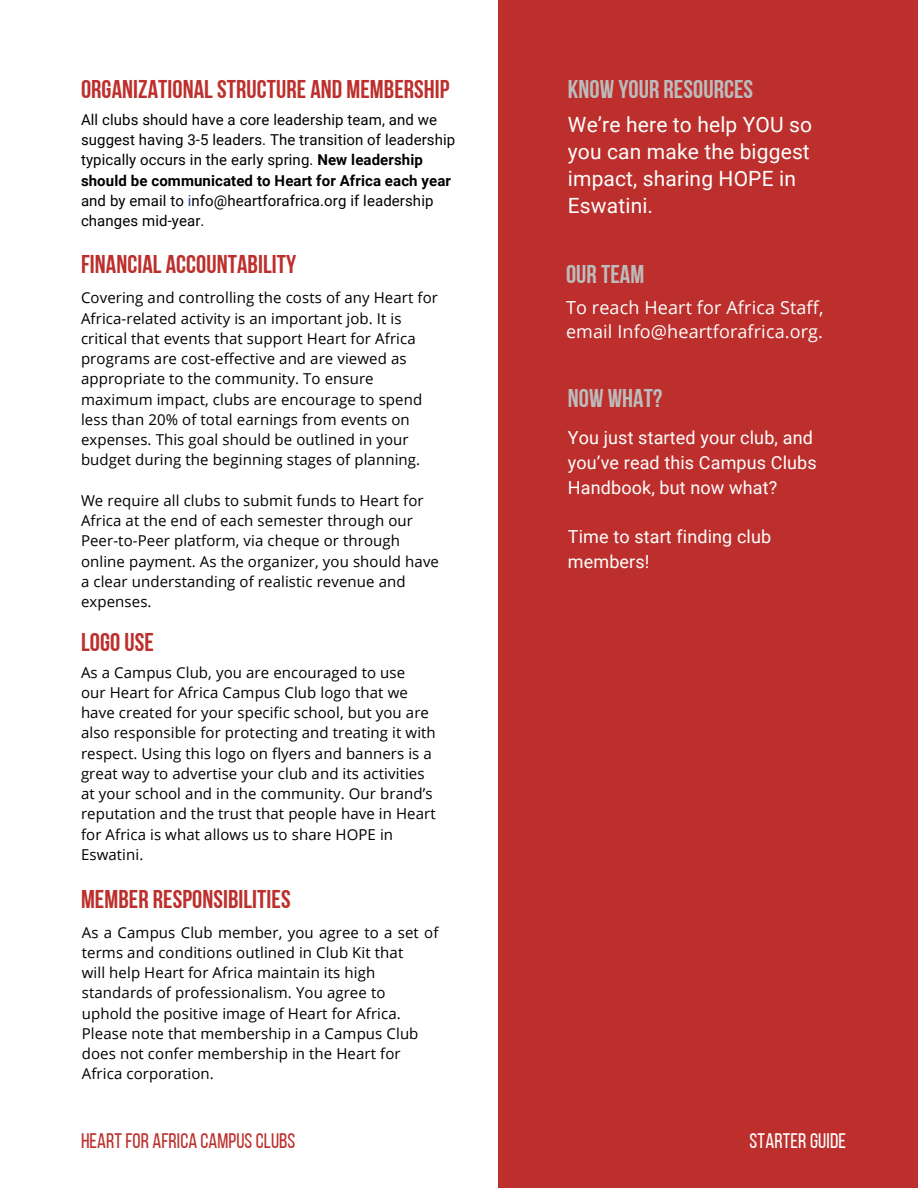
<style>
.page{position:relative;width:918px;height:1188px;background:#fff}
.page>*{position:absolute;margin:0;border:0;box-sizing:border-box;transform-origin:0 0}
.t1{font:25.65px "Bebas Neue Cyrillic";letter-spacing:.005em;color:#bc2f2c}
.t2{font:25.65px "Bebas Neue Cyrillic";letter-spacing:.005em;color:#bcbcbc}
.t3{font:21px/27px "Roboto";letter-spacing:.01em;color:#fff}
.t4{font:21px "Bebas Neue";letter-spacing:.005em;color:#bc2f2c}
.t5{font:21px "Bebas Neue";letter-spacing:.01em;color:#fff}
.t6{font:18px/24.8px "Roboto";letter-spacing:.01em;color:#fff}
.t7{font:18px/24.8px "Open Sans";letter-spacing:.005em;color:#fff}
.t8{font:15px/20.2px "Open Sans";letter-spacing:.005em;color:#000}
.t9{font:15px/20.2px "Roboto";letter-spacing:.01em;color:#000}
.s1{font-weight:700}
.s2{color:#25408f}
</style>
<div class="page">
<div style="left:498px;top:0;width:420px;height:1188px;background:#bc2f2c"></div>
<p class="t1" style="left:81px;top:79px;width:370px">ORGANIZATIONAL STRUCTURE AND MEMBERSHIP</p>
<p class="t9" style="left:81px;top:110px;width:376px">All clubs should have a core leadership team, and we suggest having 3-5 leaders. The transition of leadership typically occurs in the early spring. <span class="s1">New leadership should be communicated to Heart for Africa each year </span>and by email to <span class="s2">i</span>nfo@heartforafrica.org if leadership changes mid-year.</p>
<p class="t1" style="left:81px;top:254px;width:217px">FINANCIAL ACCOUNTABILITY</p>
<p class="t8" style="left:81px;top:287px;width:358px">Covering and controlling the costs of any Heart for Africa-related activity is an important job. It is critical that events that support Heart for Africa programs are cost-effective and are viewed as appropriate to the community. To ensure maximum impact, clubs are encourage to spend less than 20% of total earnings from events on expenses. This goal should be outlined in your budget during the beginning stages of planning.</p>
<p class="t8" style="left:81px;top:490px;width:360px">We require all clubs to submit funds to Heart for Africa at the end of each semester through our Peer-to-Peer platform, via cheque or through online payment. As the organizer, you should have a clear understanding of realistic revenue and expenses.</p>
<p class="t1" style="left:81px;top:632px;width:74px">LOGO USE</p>
<p class="t8" style="left:81px;top:662px;width:326px">As a Campus Club, you are encouraged to use</p>
<p class="t8" style="left:81px;top:682px;width:356px">our Heart for Africa Campus Club logo that we have created for your specific school, but you are also responsible for protecting and treating it with respect. Using this logo on flyers and banners is a great way to advertise your club and its activities at your school and in the community. Our brand’s reputation and the trust that people have in Heart for Africa is what allows us to share HOPE in Eswatini.</p>
<p class="t1" style="left:81px;top:889px;width:211px">MEMBER RESPONSIBILITIES</p>
<p class="t8" style="left:82px;top:922px;width:358px">As a Campus Club member, you agree to a set of terms and conditions outlined in Club Kit that</p>
<p class="t8" style="left:82px;top:962px;width:338px">will help Heart for Africa maintain its high standards of professionalism. You agree to uphold the positive image of Heart for Africa.<br>Please note that membership in a Campus Club does not confer membership in the Heart for Africa corporation.</p>
<p class="t2" style="left:568px;top:79px;width:187px">KNOW YOUR RESOURCES</p>
<p class="t3" style="left:568px;top:111px;width:246px">We’re here to help YOU so you can make the biggest impact, sharing HOPE in<br>Eswatini.</p>
<p class="t2" style="left:566px;top:264px;width:80px">OUR TEAM</p>
<p class="t7" style="left:566px;top:294px;width:259px">To reach Heart for Africa Staff, email Info@heartforafrica.org.</p>
<p class="t2" style="left:568px;top:388px;width:96px">NOW WHAT?</p>
<p class="t6" style="left:568px;top:426px;width:250px">You just started your club, and you’ve read this Campus Clubs<br>Handbook, but now what?</p>
<p class="t6" style="left:568px;top:525px;width:205px">Time to start finding club members!</p>
<p class="t4" style="left:81px;top:1132px;width:216px">HEART FOR AFRICA CAMPUS CLUBS</p>
<p class="t5" style="left:750px;top:1132px;width:98px">STARTER GUIDE</p>
</div>
